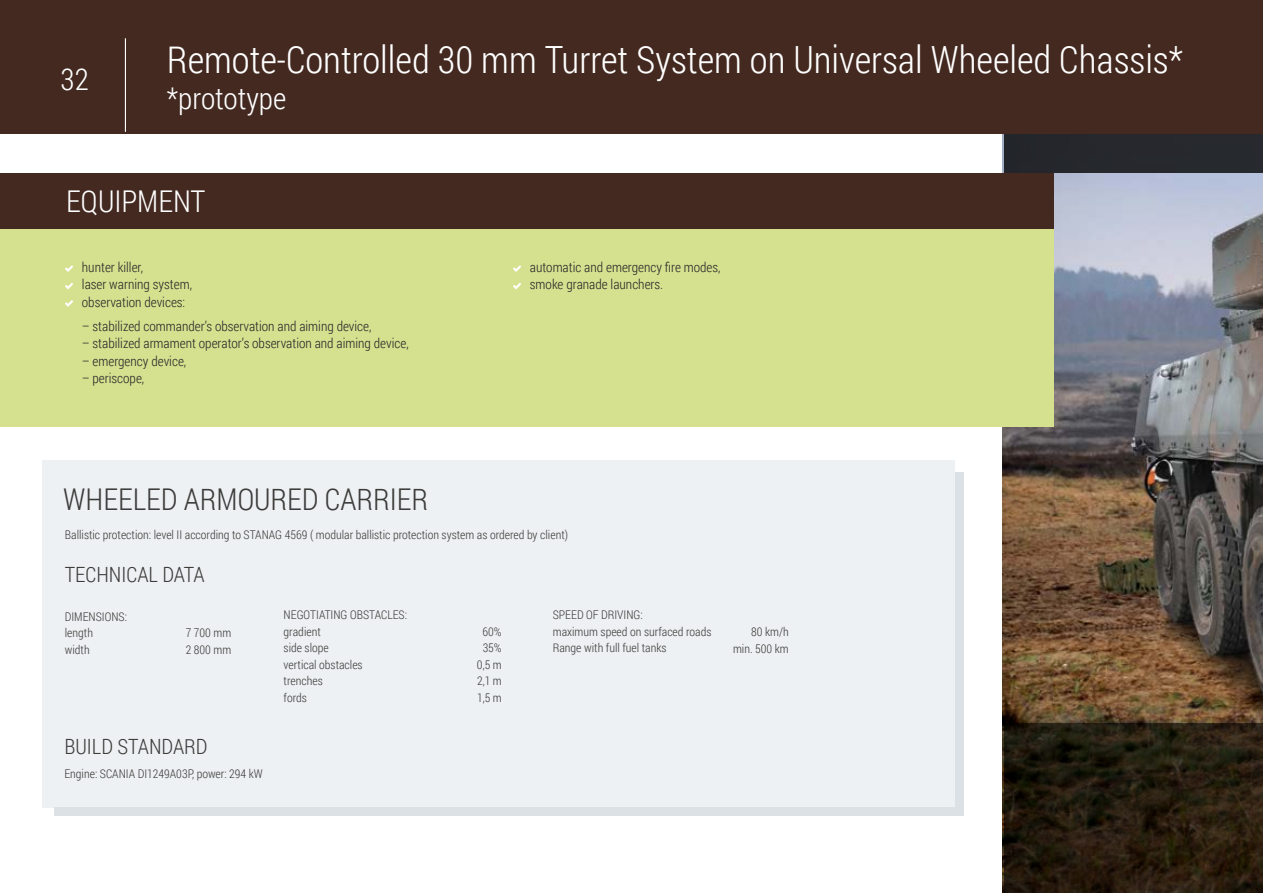
<style>
.page{position:relative;width:1263px;height:893px;background:#fff}
.page>*{position:absolute;margin:0;border:0;box-sizing:border-box;transform-origin:0 0}
.t1{font:300 37.5px "Roboto Condensed";color:#fff}
.t2{font:300 30px "Roboto Condensed";color:#3c3c3b}
.t3{font:300 30px "Roboto Condensed";color:#fff}
.t4{font:300 21px "Roboto Condensed";color:#3c3c3b}
.t5{font:300 13.5px/17.4px "Roboto Condensed";color:#282827}
.t6{font:300 12px/16.5px "Roboto Condensed";color:#3c3c3b}
</style>
<div class="page">
<img style="left:1003px;top:134px;width:260px;height:759px">
<div style="left:1004px;top:0;width:259px;height:173px;background:#26282e"></div>
<svg style="left:1004px;top:723px;width:259px;height:170px;background:#241b0e"></svg>
<div style="left:43px;top:461px;width:912px;height:347px;background:#eef1f3"></div>
<div style="left:54px;top:807px;width:909px;height:9px;background:#dbe1e5"></div>
<div style="left:955px;top:472px;width:8px;height:344px;background:#dbe1e5"></div>
<div style="left:0;top:174px;width:1053px;height:252px;background:#d6e190"></div>
<div style="left:0;top:173px;width:1053px;height:56px;background:#432920"></div>
<svg style="left:65px;top:265px;width:8px;height:7px"></svg>
<svg style="left:65px;top:283px;width:8px;height:6px"></svg>
<svg style="left:65px;top:300px;width:8px;height:7px"></svg>
<svg style="left:513px;top:265px;width:8px;height:7px"></svg>
<svg style="left:513px;top:283px;width:8px;height:6px"></svg>
<div style="left:0;top:0;width:1263px;height:134px;background:#432920"></div>
<hr style="left:125px;top:38px;width:1px;height:94px;background:#fff">
<h2 class="t3" style="left:61px;top:58px;width:30px">32</h2>
<h1 class="t1" style="left:167px;top:34px;width:1018px">Remote-Controlled 30 mm Turret System on Universal Wheeled Chassis*</h1>
<h2 class="t3" style="left:167px;top:78px;width:121px">*prototype</h2>
<h2 class="t3" style="left:66px;top:181px;width:141px">EQUIPMENT</h2>
<p class="t5" style="left:82px;top:258px;width:112px">hunter killer,<br>laser warning system, observation devices:</p>
<p class="t5" style="left:82px;top:317px;width:291px">– stabilized commander’s observation and aiming device,</p>
<p class="t5" style="left:82px;top:334px;width:328px">– stabilized armament operator’s observation and aiming device,</p>
<p class="t5" style="left:82px;top:352px;width:106px">– emergency device,</p>
<p class="t5" style="left:82px;top:369px;width:64px">– periscope,</p>
<h2 class="t2" style="left:63px;top:478px;width:367px">WHEELED ARMOURED CARRIER</h2>
<p class="t5" style="left:530px;top:258px;width:192px">automatic and emergency fire modes, smoke granade launchers.</p>
<p class="t6" style="left:65px;top:526px;width:505px">Ballistic protection: level II according to STANAG 4569 ( modular ballistic protection system as ordered by client)</p>
<h3 class="t4" style="left:65px;top:560px;width:141px">TECHNICAL DATA</h3>
<p class="t6" style="left:65px;top:608px;width:64px">DIMENSIONS: length<br>width</p>
<p class="t6" style="left:186px;top:624px;width:47px">7 700 mm<br>2 800 mm</p>
<h3 class="t4" style="left:64px;top:732px;width:145px">BUILD STANDARD</h3>
<p class="t6" style="left:64px;top:765px;width:200px">Engine: SCANIA DI1249A03P, power: 294 kW</p>
<p class="t6" style="left:284px;top:606px;width:125px">NEGOTIATING OBSTACLES: gradient<br>side slope<br>vertical obstacles<br>trenches<br>fords</p>
<p class="t6" style="left:477px;top:623px;width:26px;text-align:center">60%<br>35%<br>0,5 m<br>2,1 m<br>1,5 m</p>
<p class="t6" style="left:553px;top:606px;width:160px">SPEED OF DRIVING:<br>maximum speed on surfaced roads<br>Range with full fuel tanks</p>
<p class="t6" style="left:733px;top:623px;width:57px;text-align:right">80 km/h min. 500 km</p>
</div>
